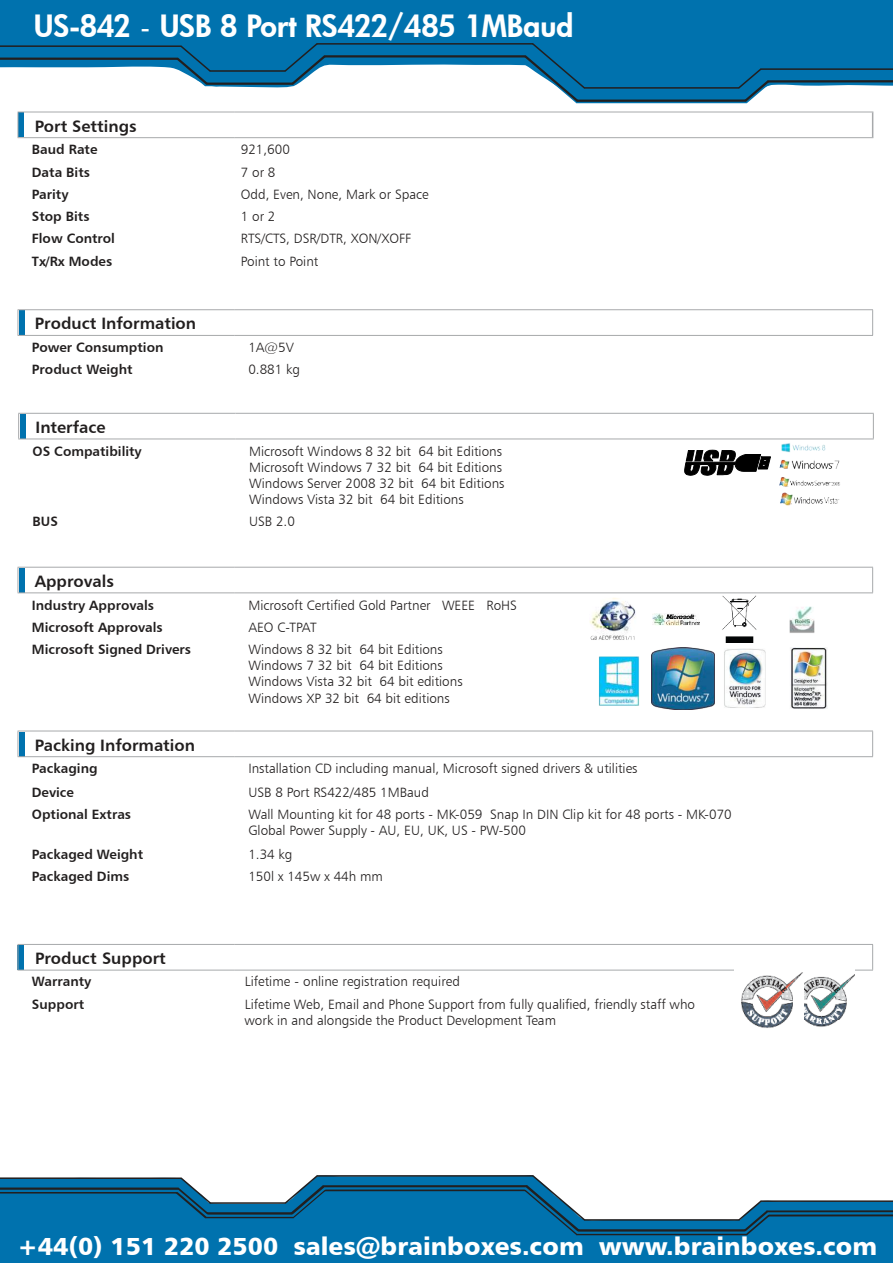
<style>
.page{position:relative;width:893px;height:1263px;background:#fff}
.page>*{position:absolute;margin:0;border:0;box-sizing:border-box;transform-origin:0 0}
.t1{font:800 30px "Futura";color:#fff}
.t2{font:24.75px "Humanist 777 BT Black B";color:#fff}
.t3{font:16.5px "Humanist 777 BT Bold B";color:#221f1f}
.t4{font:13.5px/16.2px "Humanist 777 BT Light B";color:#221f1f}
.t5{font:13.5px "Humanist 777 BT Bold B";color:#221f1f}
.s1{font-family:"Futura BT";font-weight:400}
</style>
<div class="page">
<div style="left:19px;top:113px;width:5px;height:24px;background:#0072ae"></div>
<svg style="left:872px;top:113px;width:1px;height:24px"></svg>
<hr style="left:18px;top:137px;width:217px;height:1px;background:#a7a9ab">
<hr style="left:235px;top:137px;width:638px;height:1px;background:#a7a9ab">
<hr style="left:18px;top:112px;width:217px;height:1px;background:#a7a9ab">
<svg style="left:18px;top:112px;width:1px;height:25px"></svg>
<hr style="left:235px;top:112px;width:638px;height:1px;background:#a7a9ab">
<div style="left:19px;top:311px;width:6px;height:24px;background:#0072ae"></div>
<svg style="left:872px;top:310px;width:1px;height:25px"></svg>
<hr style="left:18px;top:335px;width:217px;height:1px;background:#a7a9ab">
<hr style="left:235px;top:335px;width:638px;height:1px;background:#a7a9ab">
<hr style="left:18px;top:309px;width:217px;height:1px;background:#a7a9ab">
<svg style="left:18px;top:310px;width:1px;height:25px"></svg>
<hr style="left:235px;top:309px;width:638px;height:1px;background:#a7a9ab">
<svg style="left:0;top:1176px;width:893px;height:87px;fill:#0072ae"></svg>
<svg style="left:777px;top:1210px;width:116px;height:6px"></svg>
<div style="left:576px;top:1229px;width:171px;height:6px;background:#221f1f"></div>
<svg style="left:333px;top:1185px;width:184px;height:6px"></svg>
<div style="left:205px;top:1212px;width:88px;height:6px;background:#221f1f"></div>
<svg style="left:0;top:1187px;width:168px;height:6px"></svg>
<hr style="left:761px;top:1200px;width:132px;height:2px;background:#221f1f">
<hr style="left:584px;top:1219px;width:155px;height:2px;background:#221f1f">
<hr style="left:210px;top:1202px;width:76px;height:2px;background:#221f1f">
<hr style="left:0;top:1177px;width:181px;height:2px;background:#221f1f">
<svg style="left:737px;top:1199px;width:40px;height:42px"></svg>
<hr style="left:768px;top:1212px;width:125px;height:2px;background:#0072ae">
<hr style="left:577px;top:1231px;width:169px;height:3px;background:#0072ae">
<svg style="left:517px;top:1175px;width:70px;height:66px"></svg>
<hr style="left:324px;top:1187px;width:202px;height:2px;background:#0072ae">
<hr style="left:207px;top:1214px;width:86px;height:3px;background:#0072ae">
<hr style="left:0;top:1190px;width:178px;height:2px;background:#0072ae">
<hr style="left:317px;top:1175px;width:216px;height:1px;background:#221f1f">
<svg style="left:168px;top:1176px;width:48px;height:48px"></svg>
<svg style="left:283px;top:1175px;width:50px;height:49px"></svg>
<svg style="left:0;top:0;width:893px;height:97px;fill:#0072ae"></svg>
<div style="left:766px;top:78px;width:127px;height:6px;background:#0073ae"></div>
<div style="left:576px;top:97px;width:171px;height:6px;background:#0073ae"></div>
<div style="left:323px;top:53px;width:204px;height:6px;background:#0073ae"></div>
<svg style="left:215px;top:80px;width:68px;height:6px"></svg>
<svg style="left:0;top:55px;width:168px;height:7px"></svg>
<hr style="left:760px;top:68px;width:133px;height:2px;background:#221f1f">
<hr style="left:584px;top:87px;width:155px;height:2px;background:#221f1f">
<hr style="left:317px;top:43px;width:216px;height:2px;background:#221f1f">
<hr style="left:210px;top:70px;width:75px;height:2px;background:#221f1f">
<hr style="left:0;top:45px;width:181px;height:2px;background:#221f1f">
<svg style="left:736px;top:67px;width:41px;height:37px"></svg>
<hr style="left:768px;top:80px;width:125px;height:3px;background:#221f1f">
<hr style="left:577px;top:99px;width:169px;height:3px;background:#221f1f">
<svg style="left:517px;top:42px;width:70px;height:62px"></svg>
<hr style="left:324px;top:55px;width:202px;height:3px;background:#221f1f">
<svg style="left:283px;top:42px;width:50px;height:50px"></svg>
<hr style="left:206px;top:83px;width:87px;height:2px;background:#221f1f">
<svg style="left:168px;top:44px;width:47px;height:48px"></svg>
<hr style="left:0;top:58px;width:178px;height:2px;background:#221f1f">
<div style="left:19px;top:732px;width:6px;height:24px;background:#0072ae"></div>
<svg style="left:872px;top:732px;width:1px;height:24px"></svg>
<hr style="left:18px;top:756px;width:217px;height:1px;background:#a7a9ab">
<hr style="left:235px;top:756px;width:638px;height:1px;background:#a7a9ab">
<hr style="left:18px;top:731px;width:217px;height:1px;background:#a7a9ab">
<svg style="left:18px;top:731px;width:1px;height:25px"></svg>
<hr style="left:235px;top:731px;width:638px;height:1px;background:#a7a9ab">
<div style="left:18px;top:945px;width:6px;height:25px;background:#0072ae"></div>
<svg style="left:872px;top:945px;width:1px;height:25px"></svg>
<hr style="left:18px;top:944px;width:217px;height:1px;background:#a7a9ab">
<svg style="left:18px;top:945px;width:1px;height:25px"></svg>
<hr style="left:235px;top:944px;width:638px;height:1px;background:#a7a9ab">
<hr style="left:18px;top:970px;width:217px;height:1px;background:#a7a9ab">
<hr style="left:235px;top:970px;width:638px;height:1px;background:#a7a9ab">
<img style="left:803px;top:970px;width:52px;height:57px">
<img style="left:734px;top:970px;width:69px;height:58px">
<div style="left:20px;top:414px;width:6px;height:24px;background:#0072ae"></div>
<svg style="left:873px;top:414px;width:1px;height:25px"></svg>
<hr style="left:18px;top:439px;width:218px;height:1px;background:#a7a9ab">
<hr style="left:236px;top:439px;width:638px;height:1px;background:#a7a9ab">
<hr style="left:18px;top:413px;width:218px;height:1px;background:#a7a9ab">
<svg style="left:18px;top:414px;width:1px;height:25px"></svg>
<hr style="left:236px;top:413px;width:638px;height:1px;background:#a7a9ab">
<img style="left:779px;top:459px;width:61px;height:47px">
<img style="left:778px;top:439px;width:51px;height:14px">
<svg style="left:685px;top:450px;width:86px;height:25px"></svg>
<div style="left:19px;top:568px;width:6px;height:24px;background:#0072ae"></div>
<svg style="left:872px;top:568px;width:1px;height:24px"></svg>
<hr style="left:18px;top:592px;width:217px;height:1px;background:#a7a9ab">
<hr style="left:235px;top:592px;width:638px;height:1px;background:#a7a9ab">
<hr style="left:18px;top:567px;width:217px;height:1px;background:#a7a9ab">
<svg style="left:18px;top:568px;width:1px;height:24px"></svg>
<hr style="left:235px;top:567px;width:638px;height:1px;background:#a7a9ab">
<img style="left:652px;top:647px;width:176px;height:63px">
<img style="left:598px;top:656px;width:42px;height:50px">
<img style="left:789px;top:606px;width:26px;height:27px">
<img style="left:722px;top:596px;width:35px;height:47px">
<img style="left:653px;top:613px;width:46px;height:13px">
<img style="left:590px;top:598px;width:46px;height:42px">
<h1 class="t1" style="left:34px;top:12px;width:541px">US-842 <span class="s1">-</span> USB 8 Port RS422/485 1MBaud</h1>
<p class="t3" style="left:35px;top:119px;width:103px">Port Settings</p>
<p class="t5" style="left:32px;top:144px;width:67px">Baud Rate</p>
<p class="t4" style="left:241px;top:143px;width:51px">921,600</p>
<p class="t5" style="left:32px;top:166px;width:59px">Data Bits</p>
<p class="t4" style="left:241px;top:165px;width:36px">7 or 8</p>
<p class="t5" style="left:32px;top:189px;width:38px">Parity</p>
<p class="t4" style="left:241px;top:187px;width:189px">Odd, Even, None, Mark or Space</p>
<p class="t5" style="left:32px;top:211px;width:59px">Stop Bits</p>
<p class="t4" style="left:241px;top:209px;width:36px">1 or 2</p>
<p class="t5" style="left:32px;top:233px;width:85px">Flow Control</p>
<p class="t4" style="left:241px;top:232px;width:172px">RTS/CTS, DSR/DTR, XON/XOFF</p>
<p class="t5" style="left:32px;top:255px;width:82px">Tx/Rx Modes</p>
<p class="t4" style="left:241px;top:254px;width:79px">Point to Point</p>
<p class="t3" style="left:35px;top:317px;width:163px">Product Information</p>
<p class="t5" style="left:32px;top:342px;width:133px">Power Consumption</p>
<p class="t4" style="left:248px;top:340px;width:47px">1A@5V</p>
<p class="t5" style="left:32px;top:364px;width:102px">Product Weight</p>
<p class="t4" style="left:248px;top:363px;width:53px">0.881 kg</p>
<p class="t3" style="left:36px;top:420px;width:72px">Interface</p>
<p class="t5" style="left:33px;top:445px;width:111px">OS Compatibility</p>
<p class="t4" style="left:249px;top:444px;width:257px">Microsoft Windows 8 32 bit 64 bit Editions Microsoft Windows 7 32 bit 64 bit Editions Windows Server 2008 32 bit 64 bit Editions Windows Vista 32 bit 64 bit Editions</p>
<p class="t5" style="left:33px;top:516px;width:27px">BUS</p>
<p class="t4" style="left:249px;top:515px;width:47px">USB 2.0</p>
<p class="t3" style="left:35px;top:574px;width:81px">Approvals</p>
<p class="t5" style="left:32px;top:599px;width:124px">Industry Approvals</p>
<p class="t4" style="left:248px;top:598px;width:270px">Microsoft Certified Gold Partner WEEE RoHS</p>
<p class="t5" style="left:32px;top:621px;width:132px">Microsoft Approvals</p>
<p class="t4" style="left:248px;top:620px;width:70px">AEO C-TPAT</p>
<p class="t5" style="left:32px;top:644px;width:161px">Microsoft Signed Drivers</p>
<p class="t4" style="left:248px;top:642px;width:216px">Windows 8 32 bit 64 bit Editions<br>Windows 7 32 bit 64 bit Editions<br>Windows Vista 32 bit 64 bit editions<br>Windows XP 32 bit 64 bit editions</p>
<p class="t3" style="left:35px;top:738px;width:162px">Packing Information</p>
<p class="t5" style="left:32px;top:763px;width:67px">Packaging</p>
<p class="t4" style="left:248px;top:762px;width:391px">Installation CD including manual, Microsoft signed drivers &amp; utilities</p>
<p class="t5" style="left:32px;top:786px;width:44px">Device</p>
<p class="t4" style="left:248px;top:785px;width:182px">USB 8 Port RS422/485 1MBaud</p>
<p class="t5" style="left:32px;top:809px;width:101px">Optional Extras</p>
<p class="t4" style="left:248px;top:807px;width:485px">Wall Mounting kit for 48 ports - MK-059 Snap In DIN Clip kit for 48 ports - MK-070<br>Global Power Supply - AU, EU, UK, US - PW-500</p>
<p class="t5" style="left:32px;top:848px;width:113px">Packaged Weight</p>
<p class="t4" style="left:248px;top:847px;width:46px">1.34 kg</p>
<p class="t5" style="left:32px;top:871px;width:99px">Packaged Dims</p>
<p class="t4" style="left:248px;top:869px;width:136px">150l x 145w x 44h mm</p>
<p class="t3" style="left:35px;top:951px;width:132px">Product Support</p>
<p class="t5" style="left:32px;top:976px;width:61px">Warranty</p>
<p class="t4" style="left:245px;top:975px;width:217px">Lifetime - online registration required</p>
<p class="t5" style="left:32px;top:998px;width:54px">Support</p>
<p class="t4" style="left:245px;top:997px;width:452px">Lifetime Web, Email and Phone Support from fully qualified, friendly staff who work in and alongside the Product Development Team</p>
<h2 class="t2" style="left:17px;top:1236px;width:861px">+44(0) 151 220 2500 sales@brainboxes.com www.brainboxes.com</h2>
</div>
